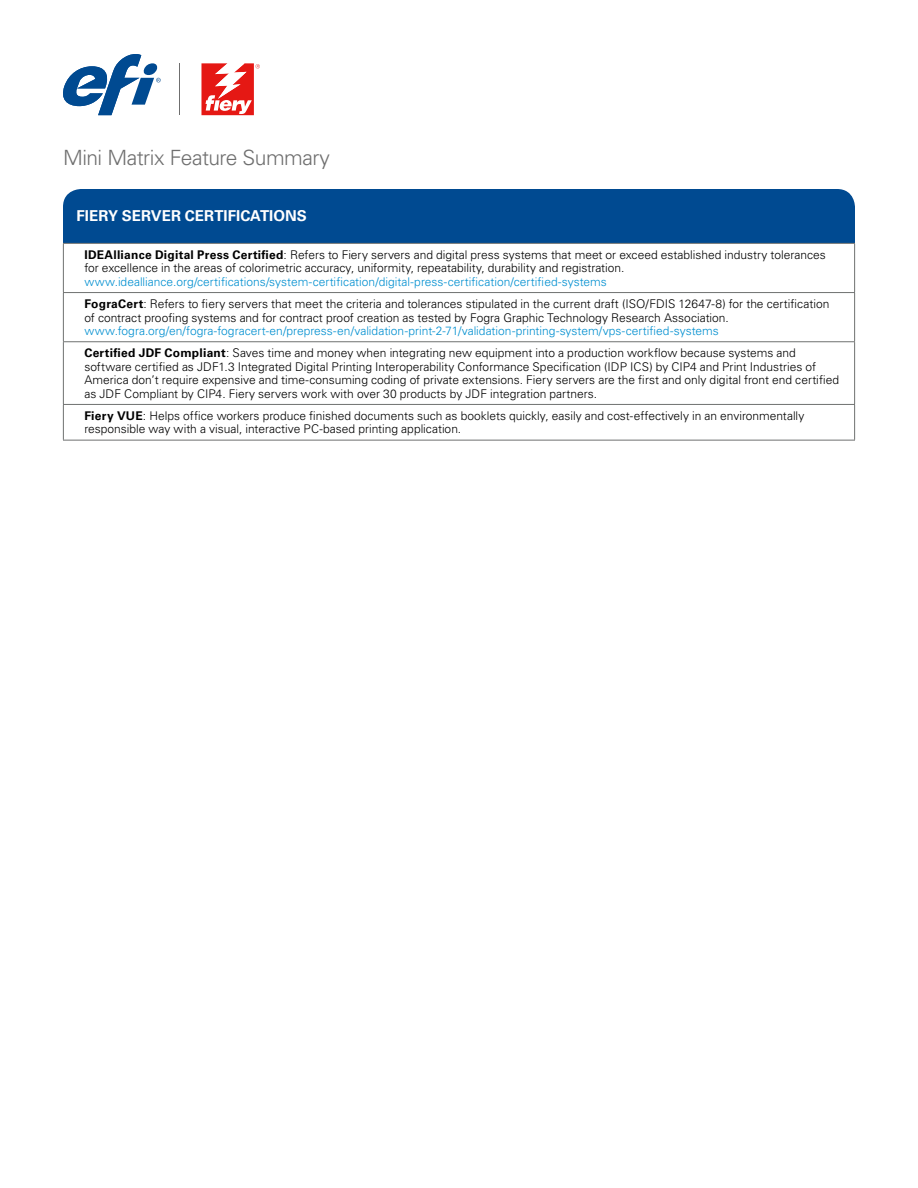
<style>
.page{position:relative;width:918px;height:1188px;background:#fff}
.page>*{position:absolute;margin:0;border:0;box-sizing:border-box;transform-origin:0 0}
.t1{font:300 21px "Univers LT Std";letter-spacing:-.025em;color:#6f6f6f}
.t2{font:700 15px "Univers LT Std";letter-spacing:.005em;color:#fff}
.t3{font:300 12px/13.5px "Univers LT Std";color:#000}
.t4{font:300 12px/22.2px "Univers LT Std";color:#008fd0}
.s1{font-weight:700}
.s2{color:#008fd0}
.s3{font-weight:700;color:#000}
.s4{color:#000}
</style>
<div class="page">
<svg style="left:201px;top:63px;width:59px;height:52px"></svg>
<hr style="left:179px;top:63px;width:1px;height:52px;background:#6f6f6f">
<svg style="left:63px;top:54px;width:98px;height:61px"></svg>
<div style="left:63px;top:189px;width:792px;height:54px;background:#004a91"></div>
<hr style="left:63px;top:243px;width:792px;height:1px;background:#6f7170">
<hr style="left:63px;top:244px;width:1px;height:48px;background:#6f7170">
<hr style="left:854px;top:244px;width:1px;height:48px;background:#6f7170">
<hr style="left:63px;top:292px;width:792px;height:1px;background:#6f7170">
<hr style="left:63px;top:293px;width:1px;height:48px;background:#6f7170">
<hr style="left:854px;top:293px;width:1px;height:48px;background:#6f7170">
<hr style="left:63px;top:341px;width:792px;height:1px;background:#6f7170">
<hr style="left:63px;top:342px;width:1px;height:62px;background:#6f7170">
<hr style="left:854px;top:342px;width:1px;height:62px;background:#6f7170">
<hr style="left:63px;top:404px;width:792px;height:1px;background:#6f7170">
<hr style="left:63px;top:405px;width:1px;height:35px;background:#6f7170">
<hr style="left:854px;top:405px;width:1px;height:35px;background:#6f7170">
<hr style="left:63px;top:440px;width:792px;height:1px;background:#6f7170">
<h1 class="t1" style="left:63px;top:145px;width:269px">Mini Matrix Feature Summary</h1>
<p class="t2" style="left:77px;top:207px;width:232px">FIERY SERVER CERTIFICATIONS</p>
<p class="t3" style="left:84px;top:248px;width:743px"><span class="s1">IDEAlliance Digital Press Certified</span>: Refers to Fiery servers and digital press systems that meet or exceed established industry tolerances for excellence in the areas of colorimetric accuracy, uniformity, repeatability, durability and registration.</p>
<p class="t3" style="left:84px;top:270px;width:747px;line-height:22.2px"><span class="s2">www.idealliance.org/certifications/system-certification/digital-press-certification/certified-systems<br></span><span class="s1">FograCert</span>: Refers to fiery servers that meet the criteria and tolerances stipulated in the current draft (ISO/FDIS 12647-8) for the certification</p>
<p class="t3" style="left:84px;top:311px;width:646px">of contract proofing systems and for contract proof creation as tested by Fogra Graphic Technology Research Association.</p>
<p class="t4" style="left:84px;top:320px;width:713px">www.fogra.org/en/fogra-fogracert-en/prepress-en/validation-print-2-71/validation-printing-system/vps-certified-systems<br><span class="s3">Certified JDF Compliant</span><span class="s4">: Saves time and money when integrating new equipment into a production workflow because systems and</span></p>
<p class="t3" style="left:84px;top:360px;width:756px">software certified as JDF1.3 Integrated Digital Printing Interoperability Conformance Specification (IDP ICS) by CIP4 and Print Industries of<br>America don’t require expensive and time-consuming coding of private extensions. Fiery servers are the first and only digital front end certified as JDF Compliant by CIP4. Fiery servers work with over 30 products by JDF integration partners.</p>
<p class="t3" style="left:84px;top:409px;width:721px"><span class="s1">Fiery VUE</span>: Helps office workers produce finished documents such as booklets quickly, easily and cost-effectively in an environmentally responsible way with a visual, interactive PC-based printing application.</p>
</div>
